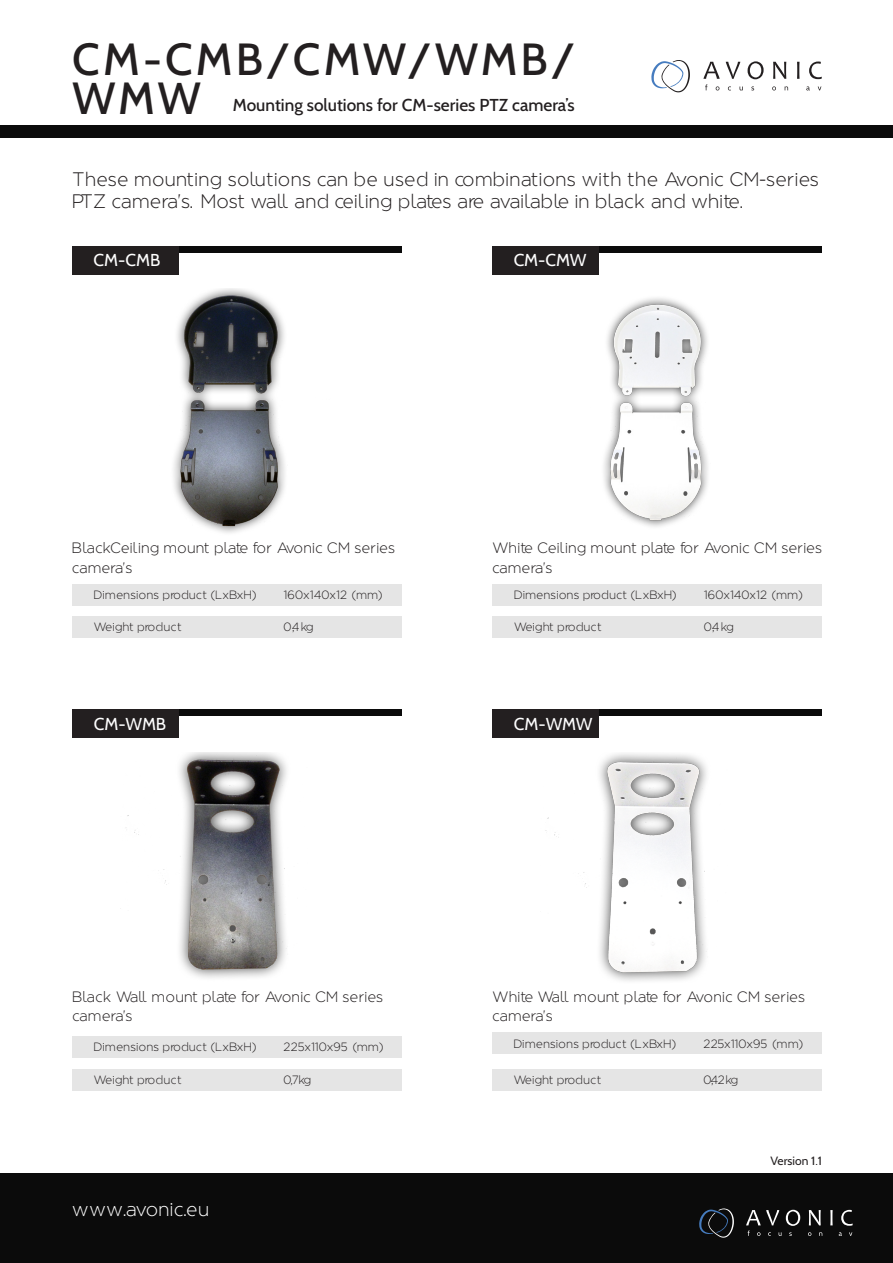
<style>
.page{position:relative;width:893px;height:1263px;background:#fff}
.page>*{position:absolute;margin:0;border:0;box-sizing:border-box;transform-origin:0 0}
.Text{font:500 45px "Cabin";letter-spacing:.065em;color:#231f20}
.Text-2{font:300 19.5px/22.5px "Regencie";letter-spacing:.045em;color:#231f20}
.t1{font:300 19.5px "Regencie";letter-spacing:.045em;color:#fff}
.Text-3{font:500 17.25px "Cabin";color:#231f20}
.Text-4{font:17.25px "Cabin";color:#fff}
.Text-5{font:300 15px/19.5px "Regencie";letter-spacing:.045em;color:#231f20}
.t2{font:300 12px "Regencie";letter-spacing:.045em;color:#231f20}
.t3{font:300 12px "Regencie";letter-spacing:.025em;color:#231f20}
.t4{font:300 12px "Regencie";letter-spacing:.015em;color:#231f20}
.Text-6{font:12px "Cabin";color:#231f20}
</style>
<div class="page">
<div style="left:72px;top:246px;width:330px;height:6px;background:#0b0b0b"></div>
<div style="left:72px;top:710px;width:330px;height:6px;background:#0b0b0b"></div>
<div style="left:492px;top:246px;width:330px;height:6px;background:#0b0b0b"></div>
<div style="left:493px;top:710px;width:329px;height:6px;background:#0b0b0b"></div>
<div style="left:72px;top:246px;width:107px;height:28px;background:#231f20"></div>
<div style="left:72px;top:710px;width:107px;height:28px;background:#231f20"></div>
<div style="left:492px;top:246px;width:107px;height:28px;background:#231f20"></div>
<div style="left:493px;top:710px;width:106px;height:28px;background:#231f20"></div>
<div style="left:0;top:1173px;width:893px;height:90px;background:#0b0b0b"></div>
<svg style="left:809px;top:1210px;width:12px;height:15px"></svg>
<svg style="left:830px;top:1210px;width:3px;height:15px"></svg>
<svg style="left:841px;top:1210px;width:12px;height:16px"></svg>
<svg style="left:746px;top:1210px;width:54px;height:26px"></svg>
<svg style="left:839px;top:1232px;width:3px;height:4px"></svg>
<svg style="left:699px;top:1208px;width:35px;height:30px"></svg>
<div style="left:0;top:125px;width:893px;height:13px;background:#0b0b0b"></div>
<svg style="left:726px;top:62px;width:14px;height:17px"></svg>
<svg style="left:748px;top:61px;width:16px;height:18px"></svg>
<svg style="left:773px;top:62px;width:13px;height:17px"></svg>
<svg style="left:797px;top:62px;width:2px;height:17px"></svg>
<svg style="left:809px;top:62px;width:13px;height:17px"></svg>
<svg style="left:703px;top:62px;width:17px;height:28px"></svg>
<svg style="left:751px;top:86px;width:3px;height:4px"></svg>
<svg style="left:772px;top:86px;width:4px;height:4px"></svg>
<svg style="left:806px;top:86px;width:4px;height:4px"></svg>
<svg style="left:651px;top:60px;width:39px;height:32px"></svg>
<img style="left:173px;top:289px;width:112px;height:244px">
<img style="left:120px;top:753px;width:167px;height:225px">
<img style="left:604px;top:298px;width:104px;height:229px">
<img style="left:545px;top:753px;width:162px;height:228px">
<div style="left:73px;top:1036px;width:329px;height:21px;background:#e5e5e5"></div>
<div style="left:73px;top:1069px;width:329px;height:21px;background:#e5e5e5"></div>
<div style="left:73px;top:584px;width:329px;height:21px;background:#e5e5e5"></div>
<div style="left:73px;top:616px;width:329px;height:21px;background:#e5e5e5"></div>
<div style="left:493px;top:584px;width:329px;height:21px;background:#e5e5e5"></div>
<div style="left:493px;top:616px;width:329px;height:21px;background:#e5e5e5"></div>
<div style="left:492px;top:1033px;width:329px;height:21px;background:#e5e5e5"></div>
<div style="left:492px;top:1069px;width:329px;height:21px;background:#e5e5e5"></div>
<p class="Text" style="left:72px;top:31px;width:504px">CM-CMB/CMW/WMB/</p>
<p class="Text" style="left:72px;top:70px;width:130px">WMW</p>
<p class="Text-3" style="left:233px;top:95px;width:343px">Mounting solutions for CM-series PTZ camera’s</p>
<p class="Text-2" style="left:72px;top:166px;width:748px">These mounting solutions can be used in combinations with the Avonic CM-series<br>PTZ camera's. Most wall and ceiling plates are available in black and white.</p>
<p class="Text-4" style="left:94px;top:249px;width:68px">CM-CMB</p>
<p class="Text-4" style="left:514px;top:249px;width:75px">CM-CMW</p>
<p class="Text-5" style="left:72px;top:537px;width:324px">BlackCeiling mount plate for Avonic CM series camera's</p>
<p class="Text-5" style="left:492px;top:537px;width:331px">White Ceiling mount plate for Avonic CM series camera's</p>
<p class="t2" style="left:94px;top:587px;width:164px">Dimensions product (LxBxH)</p>
<p class="t2" style="left:514px;top:587px;width:164px">Dimensions product (LxBxH)</p>
<p class="t4" style="left:284px;top:587px;width:100px">160x140x12 (mm)</p>
<p class="t4" style="left:704px;top:587px;width:100px">160x140x12 (mm)</p>
<p class="t2" style="left:94px;top:619px;width:89px">Weight product</p>
<p class="t2" style="left:514px;top:619px;width:89px">Weight product</p>
<p class="t2" style="left:284px;top:619px;width:31px">0,4 kg</p>
<p class="t2" style="left:704px;top:619px;width:31px">0,4 kg</p>
<p class="Text-4" style="left:94px;top:713px;width:74px">CM-WMB</p>
<p class="Text-5" style="left:72px;top:986px;width:312px">Black Wall mount plate for Avonic CM series camera's</p>
<p class="Text-4" style="left:514px;top:713px;width:80px">CM-WMW</p>
<p class="Text-5" style="left:493px;top:986px;width:314px">White Wall mount plate for Avonic CM series camera's</p>
<p class="t2" style="left:94px;top:1039px;width:164px">Dimensions product (LxBxH)</p>
<p class="t2" style="left:94px;top:1072px;width:89px">Weight product</p>
<p class="t3" style="left:284px;top:1039px;width:101px">225x110x95 (mm)</p>
<p class="t2" style="left:514px;top:1036px;width:164px">Dimensions product (LxBxH)</p>
<p class="t2" style="left:284px;top:1072px;width:29px">0,7kg</p>
<p class="t2" style="left:514px;top:1072px;width:89px">Weight product</p>
<p class="t1" style="left:72px;top:1197px;width:138px">www.avonic.eu</p>
<p class="t3" style="left:703px;top:1036px;width:101px">225x110x95 (mm)</p>
<p class="t2" style="left:703px;top:1072px;width:36px">0,42kg</p>
<p class="Text-6" style="left:771px;top:1153px;width:53px">Version 1.1</p>
</div>
